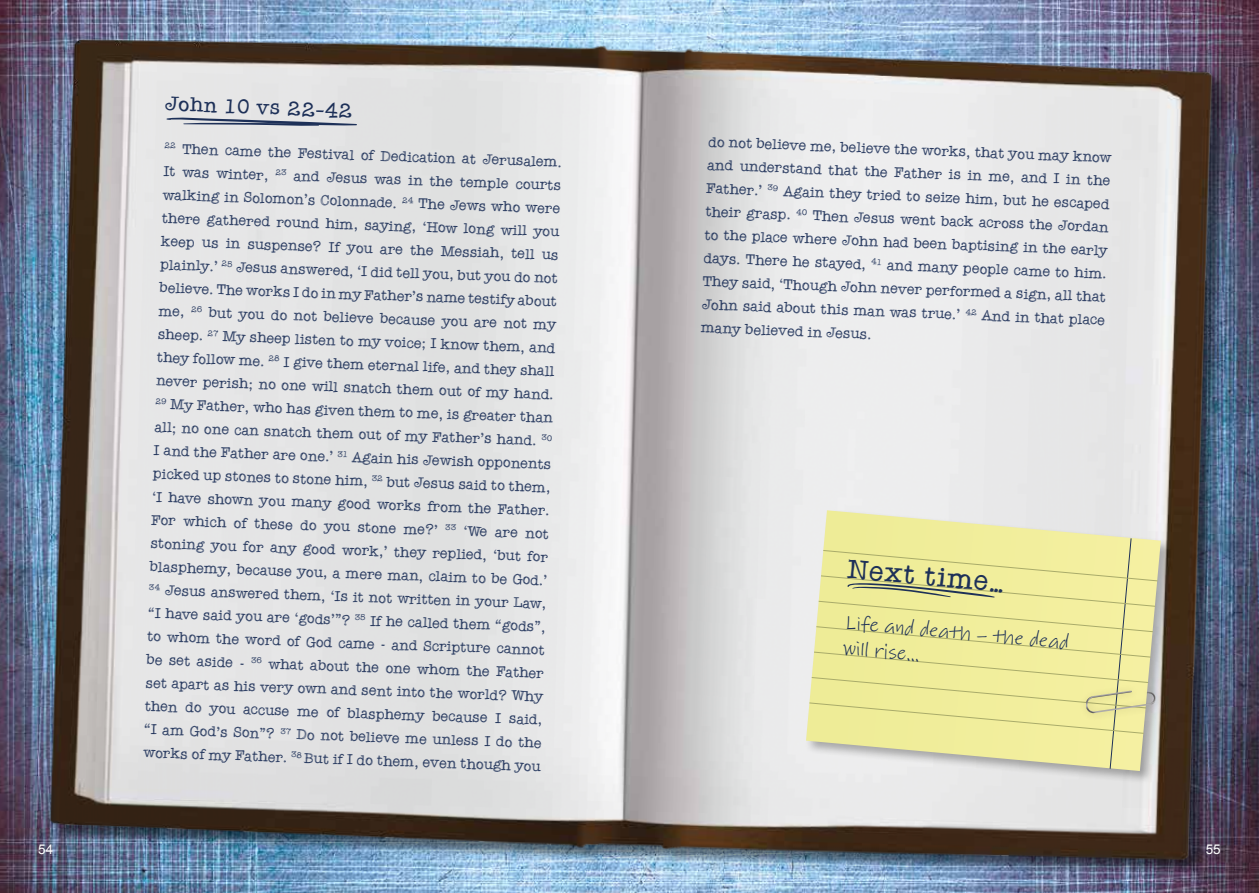
<style>
.page{position:relative;width:1259px;height:893px;background:#fff}
.page>*{position:absolute;margin:0;border:0;box-sizing:border-box;transform-origin:0 0}
.t1{font:28.5px "Quattro Tempi Solid";color:#1d3058}
.t2{font:21px "Quattro Tempi Solid";color:#1d3058}
.t3{font:20.25px/25.2px "Lindsey Pro";color:#1d3058}
.t4{font:15px/23.2px "Quattro Tempi";color:#1d3058;text-align:justify}
.t5{font:13.5px "Arial";color:#fff}
</style>
<div class="page">
<img style="left:0;top:0;width:1259px;height:893px">
<img style="left:43px;top:27px;width:1179px;height:841px">
<svg style="left:166px;top:110px;width:191px;height:16px"></svg>
<div style="left:804px;top:509px;width:370px;height:275px;background:#000;opacity:.3"></div>
<svg style="left:806px;top:510px;width:354px;height:261px"></svg>
<div style="left:1078px;top:683px;width:86px;height:39px;background:#000;opacity:.2"></div>
<svg style="left:808px;top:538px;width:350px;height:232px"></svg>
<h2 class="t2" style="left:165px;top:91px;width:189px;rotate:2deg">John 10 vs 22 42</h2>
<p class="t4" style="left:165px;top:136px;width:399px;rotate:2deg"><sup>22</sup> Then came the Festival of Dedication at Jerusalem.<br>It was winter, <sup>23</sup> and Jesus was in the temple courts walking in Solomon’s Colonnade. <sup>24</sup> The Jews who were there gathered round him, saying, ‘How long will you keep us in suspense? If you are the Messiah, tell us plainly.’ <sup>25</sup> Jesus answered, ‘I did tell you, but you do not believe. The works I do in my Father’s name testify about me, <sup>26</sup> but you do not believe because you are not my sheep. <sup>27</sup> My sheep listen to my voice; I know them, and they follow me. <sup>28</sup> I give them eternal life, and they shall never perish; no one will snatch them out of my hand.<br><sup>29</sup> My Father, who has given them to me, is greater than all; no one can snatch them out of my Father’s hand. <sup>30<br></sup>I and the Father are one.’ <sup>31</sup> Again his Jewish opponents picked up stones to stone him, <sup>32</sup> but Jesus said to them, ‘I have shown you many good works from the Father.<br>For which of these do you stone me?’ <sup>33</sup> ‘We are not stoning you for any good work,’ they replied, ‘but for blasphemy, because you, a mere man, claim to be God.’ <sup>34</sup> Jesus answered them, ‘Is it not written in your Law, “I have said you are ‘gods’”? <sup>35</sup> If he called them “gods”, to whom the word of God came – and Scripture cannot be set aside – <sup>36</sup> what about the one whom the Father set apart as his very own and sent into the world? Why then do you accuse me of blasphemy because I said, “I am God’s Son”? <sup>37</sup> Do not believe me unless I do the works of my Father. <sup>38</sup> But if I do them, even though you</p>
<p class="t4" style="left:708px;top:131px;width:406px;rotate:2deg">do not believe me, believe the works, that you may know and understand that the Father is in me, and I in the Father.’ <sup>39</sup> Again they tried to seize him, but he escaped their grasp. <sup>40</sup> Then Jesus went back across the Jordan to the place where John had been baptising in the early days. There he stayed, <sup>41</sup> and many people came to him.<br>They said, ‘Though John never performed a sign, all that John said about this man was true.’ <sup>42</sup> And in that place many believed in Jesus.</p>
<h1 class="t1" style="left:849px;top:552px;width:159px;rotate:5deg">Next time…</h1>
<h3 class="t3" style="left:846px;top:610px;width:226px;rotate:5deg">Life and death – the dead will rise…</h3>
<p class="t5" style="left:38px;top:841px;width:17px">54</p>
<p class="t5" style="left:1205px;top:841px;width:17px">55</p>
</div>
